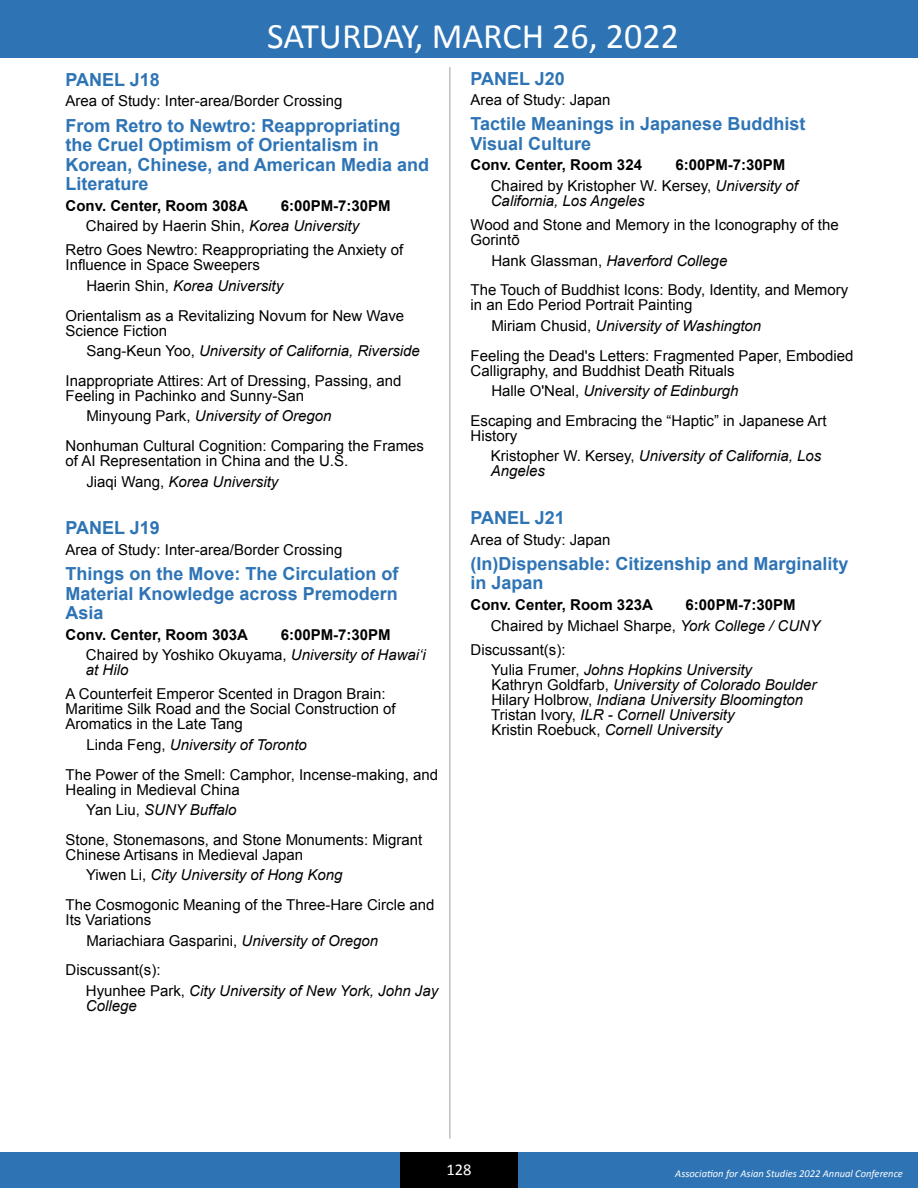
<style>
.page{position:relative;width:918px;height:1188px;background:#fff}
.page>*{position:absolute;margin:0;border:0;box-sizing:border-box;transform-origin:0 0}
.t1{font:36px "Calibri";color:#fff}
.Body_wrd_2{font:700 18px/19.5px "Arial";color:#2e74b5}
.t2{font:16.5px "Calibri";color:#fff}
.Body_wrd_2-2{font:15px/15px "Arial";color:#000}
.Body_wrd_2-3{font:italic 15px/15px "Arial";color:#000}
.Body_wrd_2-4{font:700 15px "Arial";color:#000}
.t3{font:italic 10.5px "Calibri";color:#fff}
.s1{font-style:italic}
.s2{font-style:normal}
</style>
<div class="page">
<div style="left:0;top:0;width:918px;height:58px;background:#2e74b5"></div>
<div style="left:0;top:1152px;width:918px;height:36px;background:#2e74b5"></div>
<div style="left:400px;top:1152px;width:118px;height:36px;background:#000"></div>
<hr style="left:449px;top:67px;width:2px;height:1072px;background:#bfbfbf">
<h1 class="t1" style="left:267px;top:11px;width:413px">SATURDAY, MARCH 26, 2022</h1>
<p class="Body_wrd_2" style="left:66px;top:70px;width:96px">PANEL J18</p>
<p class="Body_wrd_2-2" style="left:66px;top:94px;width:278px">Area of Study: Inter-area/Border Crossing</p>
<p class="Body_wrd_2" style="left:66px;top:116px;width:365px">From Retro to Newtro: Reappropriating the Cruel Optimism of Orientalism in<br>Korean, Chinese, and American Media and<br>Literature</p>
<p class="Body_wrd_2-4" style="left:66px;top:196px;width:184px">Conv. Center, Room 308A</p>
<p class="Body_wrd_2-4" style="left:281px;top:196px;width:112px">6:00PM-7:30PM</p>
<p class="Body_wrd_2-2" style="left:86px;top:219px;width:275px">Chaired by Haerin Shin, <span class="s1">Korea University</span></p>
<p class="Body_wrd_2-2" style="left:66px;top:243px;width:339px">Retro Goes Newtro: Reappropriating the Anxiety of<br>Influence in Space Sweepers</p>
<p class="Body_wrd_2-3" style="left:86px;top:278px;width:198px"><span class="s2">Haerin Shin,</span> Korea University</p>
<p class="Body_wrd_2-2" style="left:66px;top:308px;width:340px">Orientalism as a Revitalizing Novum for New Wave<br>Science Fiction</p>
<p class="Body_wrd_2-3" style="left:86px;top:344px;width:335px"><span class="s2">Sang-Keun Yoo,</span> University of California, Riverside</p>
<p class="Body_wrd_2-2" style="left:66px;top:373px;width:338px">Inappropriate Attires: Art of Dressing, Passing, and<br>Feeling in Pachinko and Sunny-San</p>
<p class="Body_wrd_2-3" style="left:86px;top:409px;width:247px"><span class="s2">Minyoung Park,</span> University of Oregon</p>
<p class="Body_wrd_2-2" style="left:66px;top:438px;width:360px">Nonhuman Cultural Cognition: Comparing the Frames of AI Representation in China and the U.S.</p>
<p class="Body_wrd_2-3" style="left:86px;top:474px;width:194px"><span class="s2">Jiaqi Wang,</span> Korea University</p>
<p class="Body_wrd_2" style="left:66px;top:519px;width:96px">PANEL J19</p>
<p class="Body_wrd_2-2" style="left:66px;top:542px;width:278px">Area of Study: Inter-area/Border Crossing</p>
<p class="Body_wrd_2" style="left:66px;top:565px;width:335px;text-align:justify">Things on the Move: The Circulation of Material Knowledge across Premodern Asia</p>
<p class="Body_wrd_2-4" style="left:66px;top:625px;width:184px">Conv. Center, Room 303A</p>
<p class="Body_wrd_2-4" style="left:281px;top:625px;width:112px">6:00PM-7:30PM</p>
<p class="Body_wrd_2-3" style="left:86px;top:648px;width:342px"><span class="s2">Chaired by Yoshiko Okuyama,</span> University of Hawaiʻi at Hilo</p>
<p class="Body_wrd_2-2" style="left:66px;top:687px;width:332px">A Counterfeit Emperor Scented in Dragon Brain:<br>Maritime Silk Road and the Social Construction of<br>Aromatics in the Late Tang</p>
<p class="Body_wrd_2-3" style="left:86px;top:737px;width:222px"><span class="s2">Linda Feng,</span> University of Toronto</p>
<p class="Body_wrd_2-2" style="left:66px;top:767px;width:374px">The Power of the Smell: Camphor, Incense-making, and<br>Healing in Medieval China</p>
<p class="Body_wrd_2-3" style="left:86px;top:803px;width:152px"><span class="s2">Yan Liu,</span> SUNY Buffalo</p>
<p class="Body_wrd_2-2" style="left:66px;top:832px;width:358px">Stone, Stonemasons, and Stone Monuments: Migrant<br>Chinese Artisans in Medieval Japan</p>
<p class="Body_wrd_2-3" style="left:86px;top:868px;width:258px"><span class="s2">Yiwen Li,</span> City University of Hong Kong</p>
<p class="Body_wrd_2-2" style="left:66px;top:897px;width:371px">The Cosmogonic Meaning of the Three-Hare Circle and<br>Its Variations</p>
<p class="Body_wrd_2-2" style="left:86px;top:933px;width:293px">Mariachiara Gasparini, <span class="s1">University of Oregon</span></p>
<p class="Body_wrd_2-2" style="left:66px;top:963px;width:97px">Discussant(s):</p>
<p class="Body_wrd_2-3" style="left:86px;top:983px;width:354px"><span class="s2">Hyunhee Park,</span> City University of New York, John Jay<br>College</p>
<p class="Body_wrd_2" style="left:471px;top:69px;width:96px">PANEL J20</p>
<p class="Body_wrd_2-2" style="left:471px;top:93px;width:142px">Area of Study: Japan</p>
<p class="Body_wrd_2" style="left:471px;top:115px;width:336px">Tactile Meanings in Japanese Buddhist<br>Visual Culture</p>
<p class="Body_wrd_2-4" style="left:471px;top:155px;width:173px">Conv. Center, Room 324</p>
<p class="Body_wrd_2-4" style="left:675px;top:155px;width:112px">6:00PM-7:30PM</p>
<p class="Body_wrd_2-3" style="left:491px;top:178px;width:309px"><span class="s2">Chaired by Kristopher W. Kersey,</span> University of<br>California, Los Angeles</p>
<p class="Body_wrd_2-2" style="left:471px;top:217px;width:370px">Wood and Stone and Memory in the Iconography of the<br>Gorintō</p>
<p class="Body_wrd_2-3" style="left:491px;top:253px;width:237px"><span class="s2">Hank Glassman,</span> Haverford College</p>
<p class="Body_wrd_2-2" style="left:471px;top:283px;width:379px">The Touch of Buddhist Icons: Body, Identity, and Memory in an Edo Period Portrait Painting</p>
<p class="Body_wrd_2-3" style="left:491px;top:318px;width:271px"><span class="s2">Miriam Chusid,</span> University of Washington</p>
<p class="Body_wrd_2-2" style="left:471px;top:348px;width:385px">Feeling the Dead's Letters: Fragmented Paper, Embodied<br>Calligraphy, and Buddhist Death Rituals</p>
<p class="Body_wrd_2-3" style="left:491px;top:384px;width:249px"><span class="s2">Halle O'Neal,</span> University of Edinburgh</p>
<p class="Body_wrd_2-2" style="left:471px;top:413px;width:358px">Escaping and Embracing the “Haptic” in Japanese Art<br>History</p>
<p class="Body_wrd_2-3" style="left:491px;top:449px;width:332px"><span class="s2">Kristopher W. Kersey,</span> University of California, Los<br>Angeles</p>
<p class="Body_wrd_2" style="left:471px;top:509px;width:96px">PANEL J21</p>
<p class="Body_wrd_2-2" style="left:471px;top:532px;width:142px">Area of Study: Japan</p>
<p class="Body_wrd_2" style="left:471px;top:554px;width:380px">(In)Dispensable: Citizenship and Marginality in Japan</p>
<p class="Body_wrd_2-4" style="left:471px;top:595px;width:184px">Conv. Center, Room 323A</p>
<p class="Body_wrd_2-4" style="left:686px;top:595px;width:112px">6:00PM-7:30PM</p>
<p class="Body_wrd_2-2" style="left:491px;top:618px;width:331px">Chaired by Michael Sharpe, <span class="s1">York College / CUNY</span></p>
<p class="Body_wrd_2-2" style="left:471px;top:642px;width:97px">Discussant(s):</p>
<p class="Body_wrd_2-3" style="left:491px;top:663px;width:327px"><span class="s2">Yulia Frumer,</span> Johns Hopkins University<br><span class="s2">Kathryn Goldfarb,</span> University of Colorado Boulder <span class="s2">Hilary Holbrow,</span> Indiana University Bloomington <span class="s2">Tristan Ivory,</span> ILR - Cornell University<br><span class="s2">Kristin Roebuck,</span> Cornell University</p>
<p class="t2" style="left:446px;top:1158px;width:27px">128</p>
<p class="t3" style="left:675px;top:1166px;width:229px">Association for Asian Studies 2022 Annual Conference</p>
</div>
